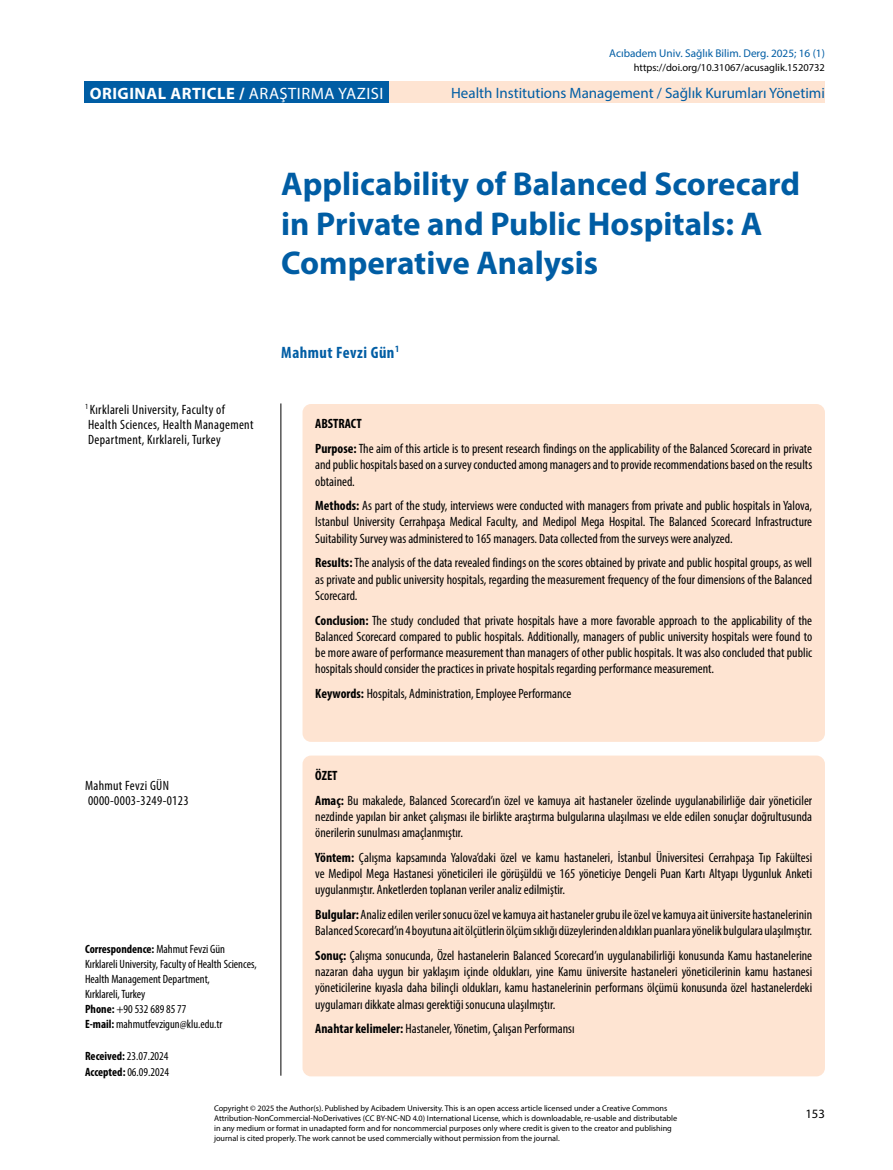
<style>
.page{position:relative;width:893px;height:1170px;background:#fff}
.page>*{position:absolute;margin:0;border:0;box-sizing:border-box;transform-origin:0 0}
.t1{font:700 33px/39.6px "Myriad Pro";color:#005da4}
.t2{font:700 16.5px "Myriad Pro";letter-spacing:.03em;color:#fff}
.t3{font:700 condensed 16.5px "Myriad Pro";letter-spacing:.03em;color:#005da4}
.t4{font:15px "Myriad Pro";color:#005da4}
.t5{font:condensed 13.5px/16.2px "Myriad Pro";color:#000}
.t6{font:condensed 13.5px/15px "Myriad Pro";letter-spacing:.025em;color:#000}
.t7{font:12.75px "Myriad Pro";color:#000}
.t8{font:condensed 12px/15px "Myriad Pro";color:#000}
.t9{font:11.25px "Myriad Pro";color:#005da4}
.t10{font:10.5px "Myriad Pro";color:#000}
.t11{font:8.25px/9.9px "Myriad Pro";color:#000}
.s1{font-weight:400}
.s2{font-weight:700}
</style>
<div class="page">
<hr style="left:280px;top:403px;width:1px;height:672px;background:#000">
<div style="left:84px;top:82px;width:305px;height:21px;background:#005da4"></div>
<div style="left:389px;top:82px;width:436px;height:21px;background:#fee4d2"></div>
<div style="left:302px;top:404px;width:523px;height:337px;background:#fee4d2;border-radius:9px"></div>
<div style="left:302px;top:755px;width:523px;height:321px;background:#fee4d2;border-radius:9px"></div>
<p class="t2" style="left:90px;top:82px;width:295px">ORIGINAL ARTICLE / <span class="s1">ARAŞTIRMA YAZISI</span></p>
<p class="t9" style="left:609px;top:46px;width:217px">Acıbadem Univ. Sağlık Bilim. Derg. 2025; 16 (1)</p>
<p class="t10" style="left:634px;top:61px;width:193px">https://doi.org/10.31067/acusaglik.1520732</p>
<p class="t4" style="left:451px;top:84px;width:375px">Health Institutions Management / Sağlık Kurumları Yönetimi</p>
<h1 class="t1" style="left:281px;top:163px;width:520px">Applicability of Balanced Scorecard in Private and Public Hospitals: A<br>Comperative Analysis</h1>
<p class="t6" style="left:85px;top:401px;width:170px"><sup>1</sup> Kırklareli University, Faculty of<br>Health Sciences, Health Management<br>Department, Kırklareli, Turkey</p>
<p class="t3" style="left:281px;top:342px;width:119px">Mahmut Fevzi Gün<sup>1</sup></p>
<p class="t5" style="left:315px;top:411px;width:498px;line-height:24.8px"><span class="s2">ABSTRACT<br>Purpose:</span> The aim of this article is to present research findings on the applicability of the Balanced Scorecard in private</p>
<p class="t5" style="left:315px;top:456px;width:498px">and public hospitals based on a survey conducted among managers and to provide recommendations based on the results obtained.</p>
<p class="t5" style="left:315px;top:497px;width:498px;text-align:justify"><span class="s2">Methods:</span> As part of the study, interviews were conducted with managers from private and public hospitals in Yalova, Istanbul University Cerrahpaşa Medical Faculty, and Medipol Mega Hospital. The Balanced Scorecard Infrastructure Suitability Survey was administered to 165 managers. Data collected from the surveys were analyzed.</p>
<p class="t5" style="left:315px;top:554px;width:498px;text-align:justify"><span class="s2">Results:</span> The analysis of the data revealed findings on the scores obtained by private and public hospital groups, as well as private and public university hospitals, regarding the measurement frequency of the four dimensions of the Balanced Scorecard.</p>
<p class="t5" style="left:315px;top:611px;width:498px;text-align:justify"><span class="s2">Conclusion:</span> The study concluded that private hospitals have a more favorable approach to the applicability of the Balanced Scorecard compared to public hospitals. Additionally, managers of public university hospitals were found to be more aware of performance measurement than managers of other public hospitals. It was also concluded that public hospitals should consider the practices in private hospitals regarding performance measurement.</p>
<p class="t5" style="left:315px;top:685px;width:258px"><span class="s2">Keywords:</span> Hospitals, Administration, Employee Performance</p>
<p class="t6" style="left:85px;top:778px;width:105px">Mahmut Fevzi GÜN<br>0000-0003-3249-0123</p>
<p class="t8" style="left:85px;top:941px;width:173px"><span class="s2">Correspondence:</span> Mahmut Fevzi Gün Kırklareli University, Faculty of Health Sciences, Health Management Department,<br>Kırklareli, Turkey<br><span class="s2">Phone:</span> +90 532 689 85 77<br><span class="s2">E-mail:</span> mahmutfevzigun@klu.edu.tr</p>
<p class="t8" style="left:85px;top:1047px;width:85px;line-height:16.5px"><span class="s2">Received:</span> 23.07.2024<br><span class="s2">Accepted:</span> 06.09.2024</p>
<p class="t5" style="left:315px;top:762px;width:498px;line-height:24.8px"><span class="s2">ÖZET<br>Amaç:</span> Bu makalede, Balanced Scorecard’ın özel ve kamuya ait hastaneler özelinde uygulanabilirliğe dair yöneticiler</p>
<p class="t5" style="left:315px;top:808px;width:498px">nezdinde yapılan bir anket çalışması ile birlikte araştırma bulgularına ulaşılması ve elde edilen sonuçlar doğrultusunda önerilerin sunulması amaçlanmıştır.</p>
<p class="t5" style="left:315px;top:849px;width:498px;text-align:justify"><span class="s2">Yöntem:</span> Çalışma kapsamında Yalova’daki özel ve kamu hastaneleri, İstanbul Üniversitesi Cerrahpaşa Tıp Fakültesi ve Medipol Mega Hastanesi yöneticileri ile görüşüldü ve 165 yöneticiye Dengeli Puan Kartı Altyapı Uygunluk Anketi uygulanmıştır. Anketlerden toplanan veriler analiz edilmiştir.</p>
<p class="t5" style="left:315px;top:906px;width:498px"><span class="s2">Bulgular:</span> Analiz edilen veriler sonucu özel ve kamuya ait hastaneler grubu ile özel ve kamuya ait üniversite hastanelerinin<br>Balanced Scorecard’ın 4 boyutuna ait ölçütlerin ölçüm sıklığı düzeylerinden aldıkları puanlara yönelik bulgulara ulaşılmıştır.</p>
<p class="t5" style="left:315px;top:947px;width:498px;text-align:justify"><span class="s2">Sonuç:</span> Çalışma sonucunda, Özel hastanelerin Balanced Scorecard’ın uygulanabilirliği konusunda Kamu hastanelerine nazaran daha uygun bir yaklaşım içinde oldukları, yine Kamu üniversite hastaneleri yöneticilerinin kamu hastanesi yöneticilerine kıyasla daha bilinçli oldukları, kamu hastanelerinin performans ölçümü konusunda özel hastanelerdeki uygulamarı dikkate alması gerektiği sonucuna ulaşılmıştır.</p>
<p class="t5" style="left:315px;top:1020px;width:261px"><span class="s2">Anahtar kelimeler:</span> Hastaneler, Yönetim, Çalışan Performansı</p>
<p class="t11" style="left:214px;top:1103px;width:465px">Copyright © 2025 the Author(s). Published by Acibadem University. This is an open access article licensed under a Creative Commons Attribution-NonCommercial-NoDerivatives (CC BY-NC-ND 4.0) International License, which is downloadable, re-usable and distributable in any medium or format in unadapted form and for noncommercial purposes only where credit is given to the creator and publishing journal is cited properly. The work cannot be used commercially without permission from the journal.</p>
<p class="t7" style="left:805px;top:1105px;width:21px">153</p>
</div>
